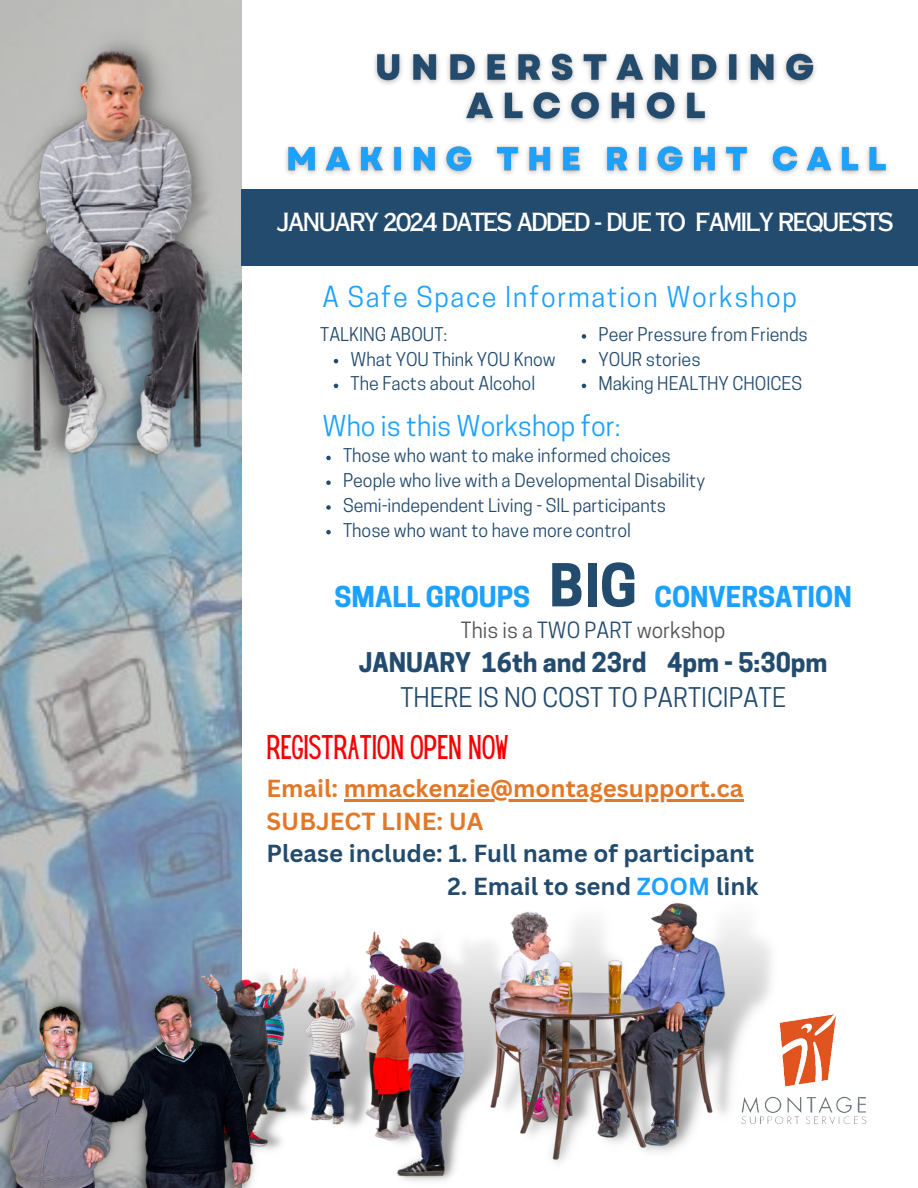
<style>
.page{position:relative;width:918px;height:1188px;background:#fff}
.page>*{position:absolute;margin:0;border:0;box-sizing:border-box;transform-origin:0 0}
.t1{font:700 55.5px "Cooper Hewitt";color:#234b6e}
.t2{font:30px "Hey Gotcha";color:#f70105}
.t3{font:27px "Cooper Hewitt";letter-spacing:.06em;color:#1ca1ff}
.t4{font:700 27px "Cooper Hewitt";color:#1ca1ff}
.t5{font:27px "Cooper Hewitt";color:#1ca1ff}
.t6{font:700 25.5px "Cooper Hewitt";color:#234b6e}
.t7{font:25.5px "Cooper Hewitt";color:#234b6e}
.t8{font:24.9px "Copperplate Gothic LT Pro 30 AB";letter-spacing:-.075em;color:#fff}
.t9{font:700 24px "Canva Sans";color:#234b6e}
.t10{font:700 24px "Canva Sans";color:#e27827}
.t11{font:21px "Cooper Hewitt";color:#545454}
.t12{font:17.85px "Cooper Hewitt";color:#234b6e}
.s1{color:#234b6e}
.s2{color:#1ca1ff}
</style>
<div class="page">
<img style="left:0;top:0;width:241px;height:985px">
<img style="left:0;top:24px;width:227px;height:457px">
<img style="left:202px;top:928px;width:288px;height:253px">
<img style="left:490px;top:903px;width:281px;height:260px">
<img style="left:0;top:985px;width:260px;height:203px">
<img style="left:742px;top:1014px;width:125px;height:113px">
<div style="left:241px;top:190px;width:677px;height:76px;background:#234b6e"></div>
<img style="left:285px;top:52px;width:603px;height:123px">
<svg style="left:334px;top:359px;width:4px;height:4px"></svg>
<svg style="left:334px;top:384px;width:4px;height:4px"></svg>
<svg style="left:326px;top:456px;width:5px;height:4px"></svg>
<svg style="left:326px;top:480px;width:5px;height:5px"></svg>
<svg style="left:326px;top:505px;width:5px;height:5px"></svg>
<svg style="left:326px;top:530px;width:5px;height:4px"></svg>
<hr style="left:344px;top:799px;width:399px;height:3px;background:#e27827">
<svg style="left:582px;top:334px;width:4px;height:5px"></svg>
<svg style="left:582px;top:359px;width:4px;height:4px"></svg>
<svg style="left:582px;top:384px;width:4px;height:4px"></svg>
<p class="t8" style="left:277px;top:213px;width:619px">JANUARY 2024 DATES ADDED - DUE TO FAMILY REQUESTS</p>
<p class="t3" style="left:323px;top:286px;width:476px">A Safe Space Information Workshop</p>
<p class="t12" style="left:320px;top:328px;width:129px">TALKING ABOUT:</p>
<p class="t12" style="left:351px;top:352px;width:207px">What YOU Think YOU Know</p>
<p class="t12" style="left:351px;top:377px;width:186px">The Facts about Alcohol</p>
<p class="t5" style="left:323px;top:416px;width:300px">Who is this Workshop for:</p>
<p class="t12" style="left:343px;top:449px;width:329px">Those who want to make informed choices</p>
<p class="t12" style="left:343px;top:474px;width:363px">People who live with a Developmental Disability</p>
<p class="t12" style="left:343px;top:499px;width:325px">Semi-independent Living - SIL participants</p>
<p class="t12" style="left:343px;top:523px;width:289px">Those who want to have more control</p>
<p class="t12" style="left:599px;top:328px;width:211px">Peer Pressure from Friends</p>
<p class="t12" style="left:599px;top:352px;width:104px">YOUR stories</p>
<p class="t12" style="left:599px;top:377px;width:205px">Making HEALTHY CHOICES</p>
<p class="t1" style="left:549px;top:565px;width:90px">BIG</p>
<p class="t4" style="left:335px;top:587px;width:197px">SMALL GROUPS</p>
<p class="t4" style="left:655px;top:587px;width:199px">CONVERSATION</p>
<p class="t11" style="left:461px;top:623px;width:266px">This is a <span class="s1">TWO PART</span> workshop</p>
<p class="t6" style="left:359px;top:653px;width:470px">JANUARY 16th and 23rd 4pm - 5:30pm</p>
<p class="t7" style="left:400px;top:688px;width:387px">THERE IS NO COST TO PARTICIPATE</p>
<p class="t2" style="left:266px;top:735px;width:244px">REGISTRATION OPEN NOW</p>
<p class="t10" style="left:266px;top:772px;width:478px">Email: mmackenzie@montagesupport.ca</p>
<p class="t10" style="left:266px;top:804px;width:219px">SUBJECT LINE: UA</p>
<p class="t9" style="left:266px;top:837px;width:489px">Please include: 1. Full name of participant</p>
<p class="t9" style="left:448px;top:869px;width:312px">2. Email to send <span class="s2">ZOOM</span> link</p>
</div>
